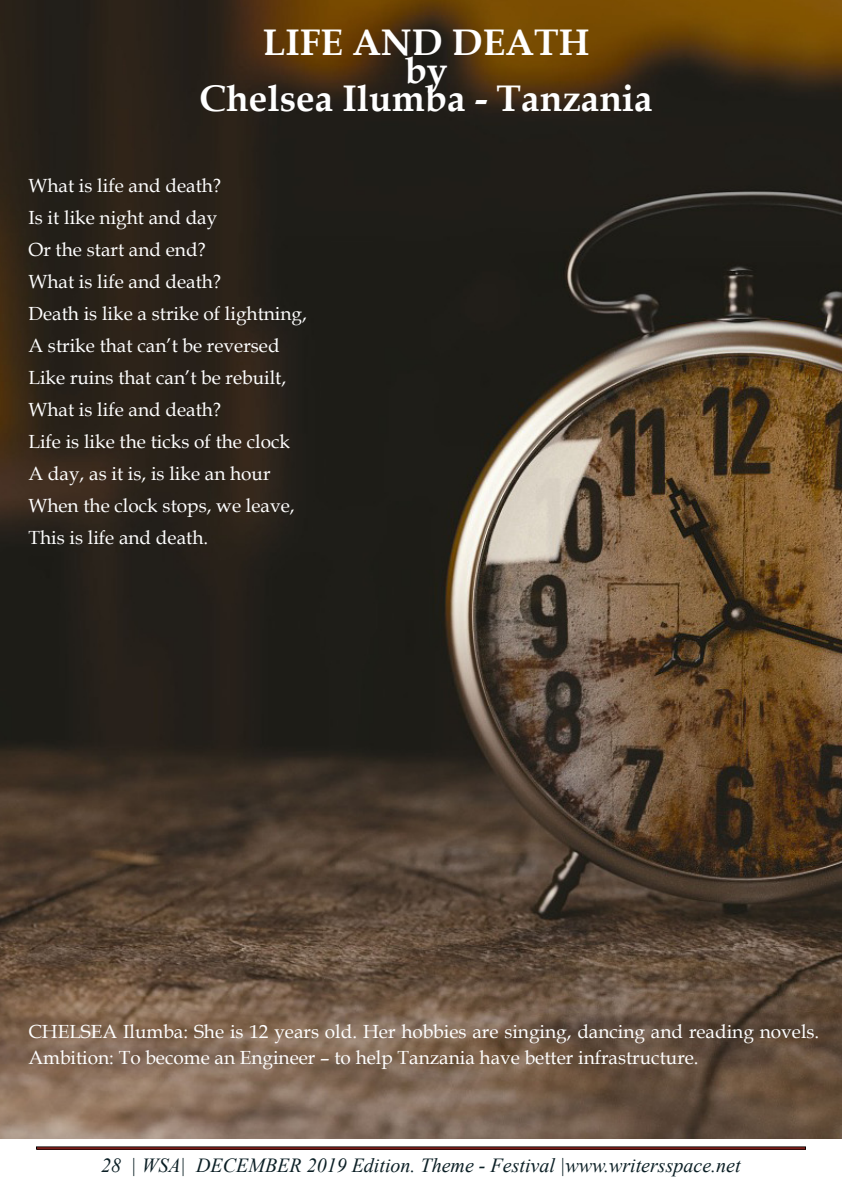
<style>
.page{position:relative;width:842px;height:1191px;background:#fff}
.page>*{position:absolute;margin:0;border:0;box-sizing:border-box;transform-origin:0 0}
.t1{font:700 37px/28px "Book Antiqua";color:#fff;text-align:center}
.t2{font:italic 20px "Times New Roman";color:#0b1f25}
.t3{font:19px/32px "Book Antiqua";color:#fff}
</style>
<div class="page">
<img style="left:0;top:0;width:842px;height:1138px">
<h1 class="t1" style="left:200px;top:28px;width:455px">LIFE AND DEATH<br>by<br>Chelsea Ilumba - Tanzania</h1>
<p class="t3" style="left:28px;top:169px;width:280px">What is life and death?<br>Is it like night and day<br>Or the start and end?<br>What is life and death?<br>Death is like a strike of lightning,<br>A strike that can’t be reversed<br>Like ruins that can’t be rebuilt,<br>What is life and death?<br>Life is like the ticks of the clock<br>A day, as it is, is like an hour<br>When the clock stops, we leave,<br>This is life and death.</p>
<p class="t3" style="left:28px;top:1018px;width:792px;line-height:26px">CHELSEA Ilumba: She is 12 years old. Her hobbies are singing, dancing and reading novels.<br>Ambition: To become an Engineer – to help Tanzania have better infrastructure.</p>
<p class="t2" style="left:101px;top:1151px;width:641px">28 | WSA| DECEMBER 2019 Edition. Theme - Festival |www.writersspace.net</p>
</div>
